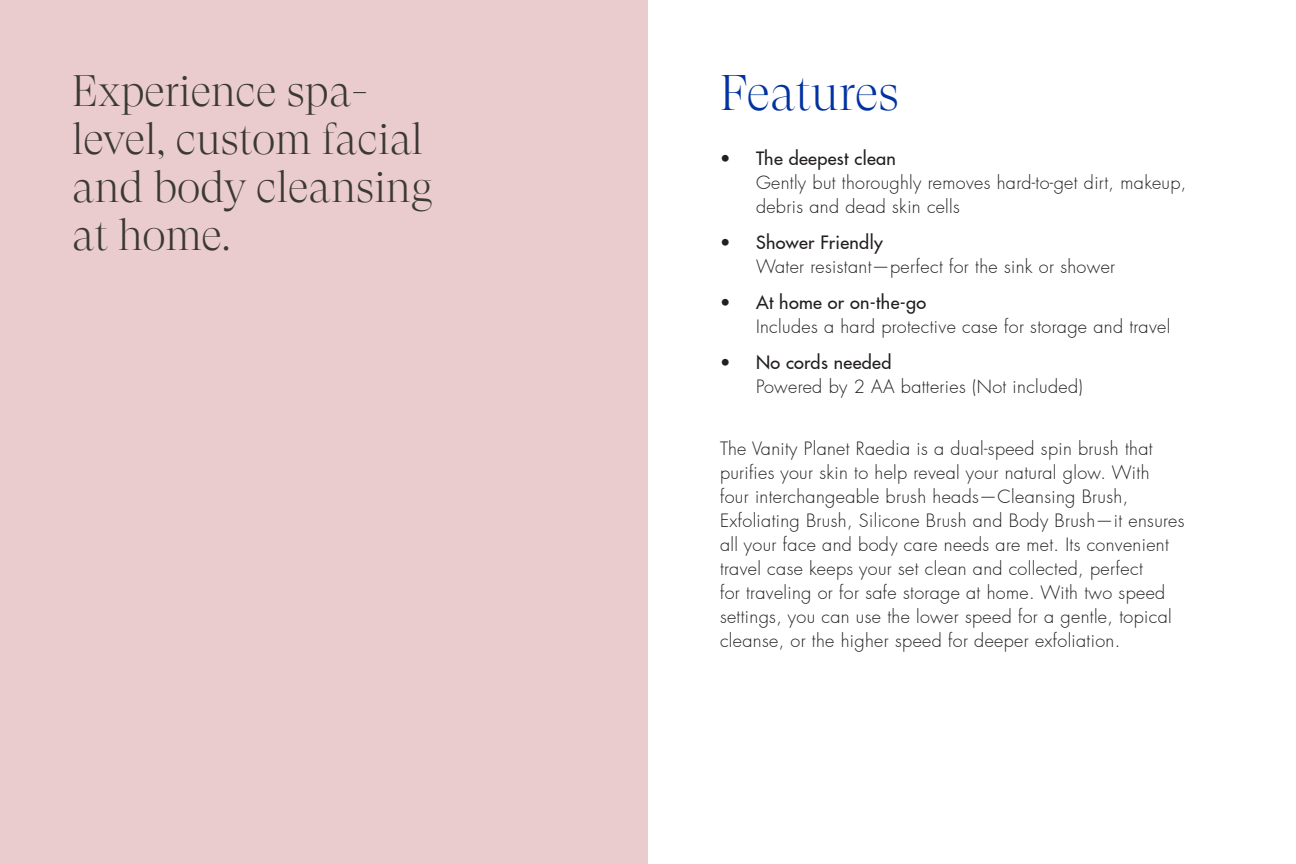
<style>
.page{position:relative;width:1296px;height:864px;background:#fff}
.page>*{position:absolute;margin:0;border:0;box-sizing:border-box;transform-origin:0 0}
.t1{font:300 50px "GT Super Display";color:#0033a1}
.t2{font:300 44px/48px "GT Super Display";color:#3b3936}
.t3{font:300 18px/24px "Futura LT Pro";letter-spacing:.02em;color:#231f20}
.t4{font:500 18px "Futura LT Pro";letter-spacing:.02em;color:#231f20}
</style>
<div class="page">
<div style="left:0;top:0;width:648px;height:864px;background:#ebccce"></div>
<h2 class="t2" style="left:72px;top:68px;width:362px">Experience spa&shy;level, custom facial and body cleansing at home.</h2>
<h1 class="t1" style="left:720px;top:67px;width:181px">Features</h1>
<p class="t4" style="left:720px;top:145px;width:177px">• The deepest clean</p>
<p class="t3" style="left:756px;top:170px;width:432px">Gently but thoroughly removes hard-to-get dirt, makeup, debris and dead skin cells</p>
<p class="t4" style="left:720px;top:229px;width:164px">• Shower Friendly</p>
<p class="t3" style="left:756px;top:254px;width:361px">Water resistant—perfect for the sink or shower</p>
<p class="t4" style="left:720px;top:289px;width:208px">• At home or on-the-go</p>
<p class="t3" style="left:756px;top:314px;width:416px">Includes a hard protective case for storage and travel</p>
<p class="t4" style="left:720px;top:349px;width:173px">• No cords needed</p>
<p class="t3" style="left:756px;top:374px;width:328px">Powered by 2 AA batteries (Not included)</p>
<p class="t3" style="left:720px;top:436px;width:466px">The Vanity Planet Raedia is a dual-speed spin brush that purifies your skin to help reveal your natural glow. With<br>four interchangeable brush heads—Cleansing Brush, Exfoliating Brush, Silicone Brush and Body Brush—it ensures all your face and body care needs are met. Its convenient travel case keeps your set clean and collected, perfect<br>for traveling or for safe storage at home. With two speed settings, you can use the lower speed for a gentle, topical cleanse, or the higher speed for deeper exfoliation.</p>
</div>
